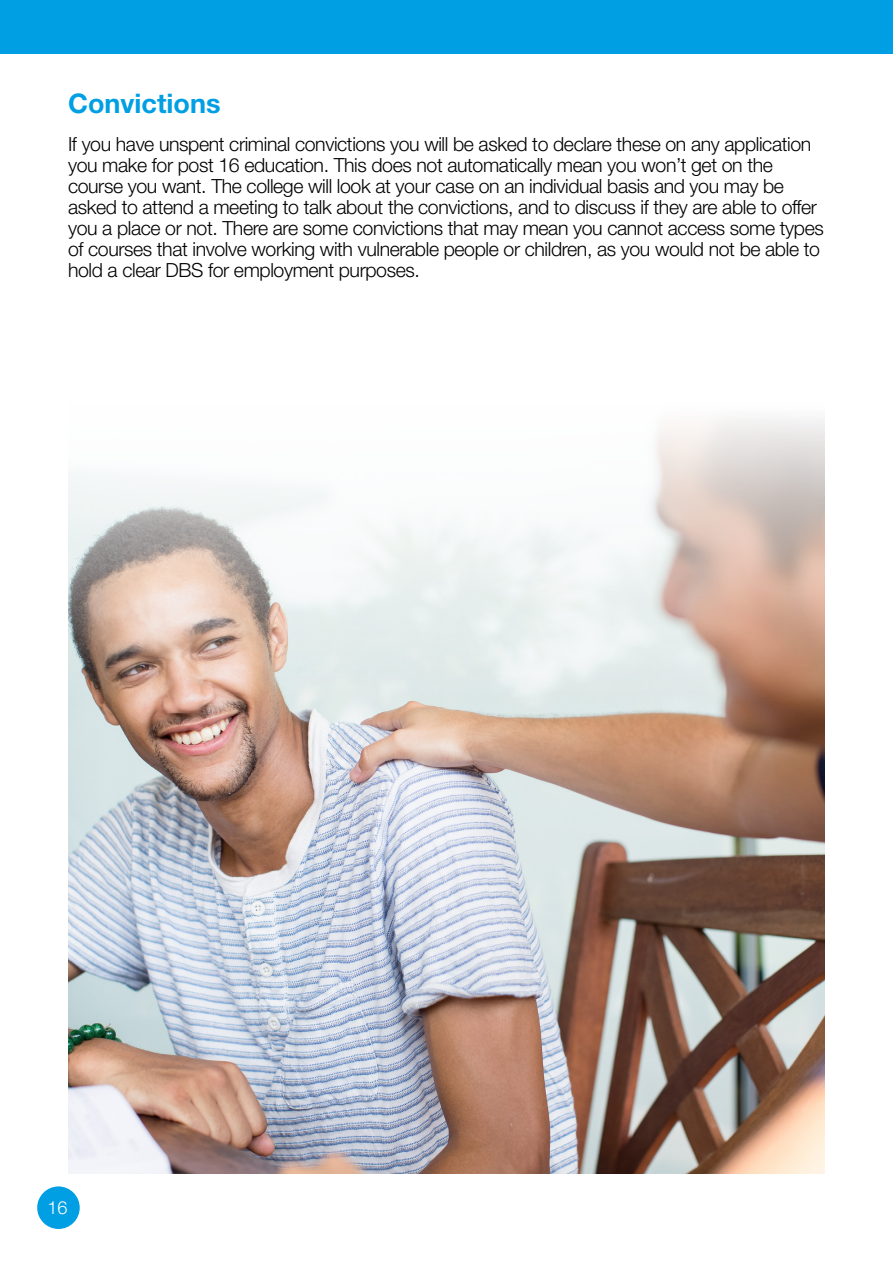
<style>
.page{position:relative;width:893px;height:1263px;background:#fff}
.page>*{position:absolute;margin:0;border:0;box-sizing:border-box;transform-origin:0 0}
.t1{font:700 27px "Helvetica Neue LT Std";color:#009fe3}
.t2{font:300 19.5px/21px "Helvetica Neue LT Std";letter-spacing:-.02em;color:#000}
.t3{font:300 18px "Helvetica Neue LT Std";color:#fff}
</style>
<div class="page">
<div style="left:0;top:0;width:893px;height:54px;background:#009fe3"></div>
<div style="left:37px;top:1186px;width:43px;height:43px;background:#009fe3;border-radius:50%"></div>
<img style="left:68px;top:418px;width:757px;height:756px">
<p class="t1" style="left:68px;top:86px;width:154px">Convictions</p>
<p class="t2" style="left:68px;top:133px;width:757px">If you have unspent criminal convictions you will be asked to declare these on any application you make for post 16 education. This does not automatically mean you won’t get on the course you want. The college will look at your case on an individual basis and you may be asked to attend a meeting to talk about the convictions, and to discuss if they are able to offer you a place or not. There are some convictions that may mean you cannot access some types of courses that involve working with vulnerable people or children, as you would not be able to hold a clear DBS for employment purposes.</p>
<p class="t3" style="left:47px;top:1197px;width:22px">16</p>
</div>
